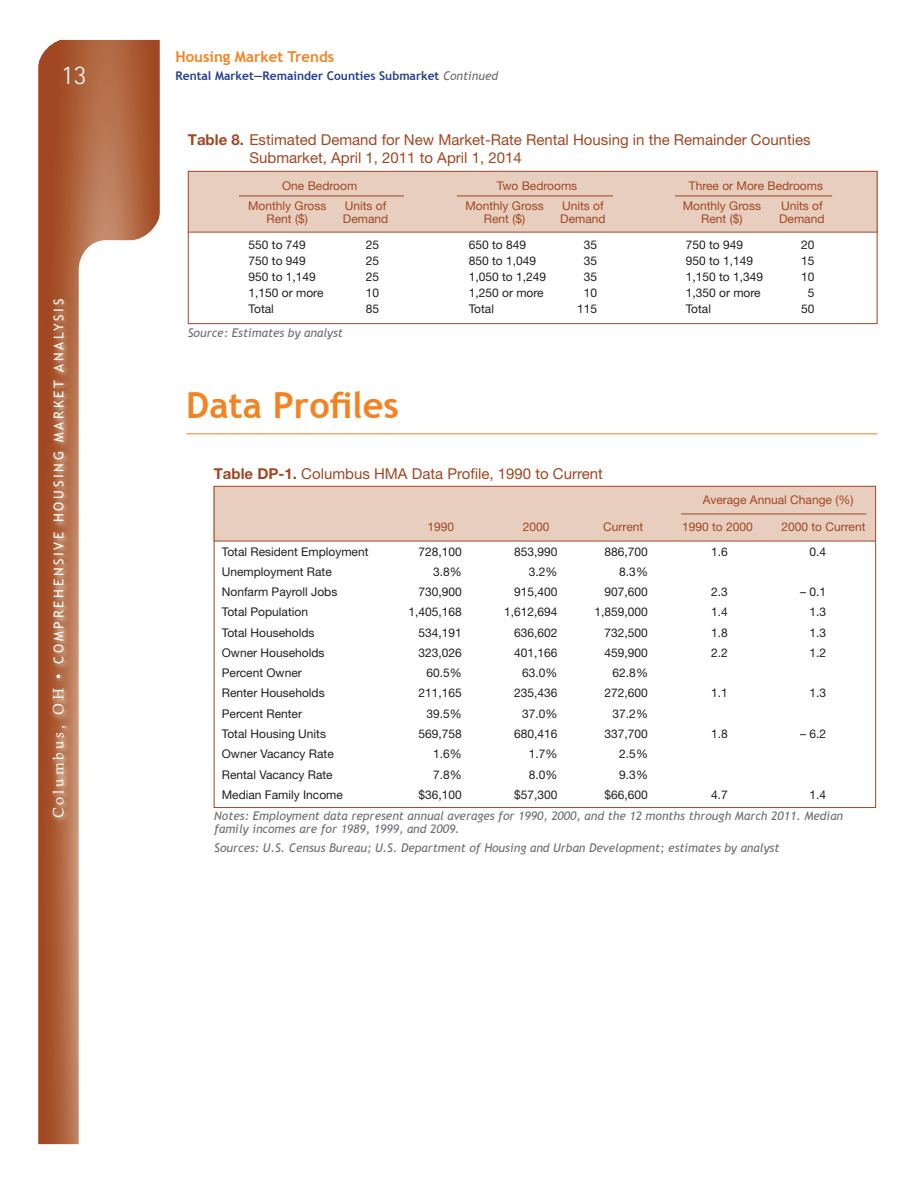
<style>
.page{position:relative;width:918px;height:1188px;background:#fff}
.page>*{position:absolute;margin:0;border:0;box-sizing:border-box;transform-origin:0 0}
.level1{font:700 36px "Trebuchet MS";color:#f58220}
.t1{font:300 27px "Rotis Sans Serif";color:#fff}
.t2{font:15px/18px "Helvetica Neue";color:#a14722}
.level2{font:700 15px "Trebuchet MS";color:#f58220}
.t3{font:13.5px "Trebuchet MS";letter-spacing:.2em;color:#fff}
.level2-2{font:12px "Helvetica Neue";color:#231f20}
.t4{font:italic 12px/13.5px "Trebuchet MS";color:#6c6d70}
.t5{font:12px "Helvetica Neue";color:#a14722}
.level2-3{font:700 12px "Trebuchet MS";color:#253f8e}
.s1{font-family:"Calisto";font-size:15px}
.s2{font-weight:400;font-style:italic;color:#6c6d70}
.s3{font-weight:700}
</style>
<div class="page">
<svg style="left:38px;top:40px;width:122px;height:1104px;background:#af633f"></svg>
<svg style="left:79px;top:240px;width:81px;height:904px"></svg>
<svg style="left:38px;top:39px;width:30px;height:30px"></svg>
<svg style="left:130px;top:210px;width:30px;height:36px"></svg>
<img style="left:46px;top:290px;width:31px;height:539px">
<div style="left:188px;top:171px;width:690px;height:61px;background:#e7cebe"></div>
<div style="left:188px;top:171px;width:690px;height:153px;border:1px solid #a14722"></div>
<hr style="left:188px;top:232px;width:690px;height:1px;background:#a14722">
<hr style="left:239px;top:196px;width:165px;height:1px;background:#a14722">
<hr style="left:457px;top:196px;width:156px;height:1px;background:#a14722">
<hr style="left:675px;top:196px;width:157px;height:1px;background:#a14722">
<div style="left:214px;top:486px;width:662px;height:55px;background:#e7cebe"></div>
<hr style="left:214px;top:541px;width:662px;height:1px;background:#a14722">
<hr style="left:186px;top:433px;width:691px;height:1px;background:#f58220">
<hr style="left:681px;top:514px;width:185px;height:1px;background:#a14722">
<h2 class="t1" style="left:61px;top:60px;width:27px">13</h2>
<p class="t3" style="left:51px;top:818px;width:521px;rotate:-90deg"><span class="s1">Columbus, OH •</span> COMPREHENSIVE HOUSING MARKET ANALYSIS</p>
<p class="level2" style="left:176px;top:47px;width:160px">Housing Market Trends</p>
<p class="level2-3" style="left:176px;top:68px;width:324px">Rental Market—Remainder Counties Submarket <span class="s2">Continued</span></p>
<p class="t2" style="left:249px;top:131px;width:563px;text-indent:-62px"><span class="s3">Table 8.</span> Estimated Demand for New Market-Rate Rental Housing in the Remainder Counties<br>Submarket, April 1, 2011 to April 1, 2014</p>
<p class="t5" style="left:282px;top:178px;width:77px">One Bedroom</p>
<p class="t5" style="left:497px;top:178px;width:82px">Two Bedrooms</p>
<p class="t5" style="left:689px;top:178px;width:136px">Three or More Bedrooms</p>
<p class="t5" style="left:248px;top:199px;width:80px">Monthly Gross</p>
<p class="t5" style="left:267px;top:212px;width:43px">Rent ($)</p>
<p class="t5" style="left:466px;top:199px;width:80px">Monthly Gross</p>
<p class="t5" style="left:484px;top:212px;width:43px">Rent ($)</p>
<p class="t5" style="left:683px;top:199px;width:80px">Monthly Gross</p>
<p class="t5" style="left:701px;top:212px;width:43px">Rent ($)</p>
<p class="t5" style="left:345px;top:199px;width:43px">Units of</p>
<p class="t5" style="left:343px;top:212px;width:47px">Demand</p>
<p class="t5" style="left:562px;top:199px;width:43px">Units of</p>
<p class="t5" style="left:560px;top:212px;width:47px">Demand</p>
<p class="t5" style="left:781px;top:199px;width:43px">Units of</p>
<p class="t5" style="left:779px;top:212px;width:47px">Demand</p>
<p class="level2-2" style="left:249px;top:238px;width:59px">550 to 749</p>
<p class="level2-2" style="left:366px;top:238px;width:15px">25</p>
<p class="level2-2" style="left:469px;top:238px;width:59px">650 to 849</p>
<p class="level2-2" style="left:584px;top:238px;width:15px">35</p>
<p class="level2-2" style="left:686px;top:238px;width:59px">750 to 949</p>
<p class="level2-2" style="left:801px;top:238px;width:15px">20</p>
<p class="level2-2" style="left:249px;top:254px;width:59px">750 to 949</p>
<p class="level2-2" style="left:366px;top:254px;width:15px">25</p>
<p class="level2-2" style="left:469px;top:254px;width:69px">850 to 1,049</p>
<p class="level2-2" style="left:584px;top:254px;width:15px">35</p>
<p class="level2-2" style="left:686px;top:254px;width:69px">950 to 1,149</p>
<p class="level2-2" style="left:801px;top:254px;width:15px">15</p>
<p class="level2-2" style="left:249px;top:270px;width:69px">950 to 1,149</p>
<p class="level2-2" style="left:366px;top:270px;width:15px">25</p>
<p class="level2-2" style="left:469px;top:270px;width:79px">1,050 to 1,249</p>
<p class="level2-2" style="left:584px;top:270px;width:15px">35</p>
<p class="level2-2" style="left:686px;top:270px;width:79px">1,150 to 1,349</p>
<p class="level2-2" style="left:801px;top:270px;width:15px">10</p>
<p class="level2-2" style="left:249px;top:286px;width:76px">1,150 or more</p>
<p class="level2-2" style="left:366px;top:286px;width:15px">10</p>
<p class="level2-2" style="left:469px;top:286px;width:76px">1,250 or more</p>
<p class="level2-2" style="left:584px;top:286px;width:15px">10</p>
<p class="level2-2" style="left:686px;top:286px;width:76px">1,350 or more</p>
<p class="level2-2" style="left:808px;top:286px;width:8px">5</p>
<p class="level2-2" style="left:249px;top:302px;width:27px">Total</p>
<p class="level2-2" style="left:366px;top:302px;width:15px">85</p>
<p class="level2-2" style="left:469px;top:302px;width:27px">Total</p>
<p class="level2-2" style="left:577px;top:302px;width:22px">115</p>
<p class="level2-2" style="left:686px;top:302px;width:27px">Total</p>
<p class="level2-2" style="left:801px;top:302px;width:15px">50</p>
<p class="t4" style="left:188px;top:326px;width:157px">Source: Estimates by analyst</p>
<p class="level1" style="left:186px;top:383px;width:214px">Data Profiles</p>
<p class="t2" style="left:214px;top:464px;width:391px"><span class="s3">Table DP-1.</span> Columbus HMA Data Profile, 1990 to Current</p>
<p class="t5" style="left:703px;top:493px;width:152px">Average Annual Change (%)</p>
<p class="t5" style="left:427px;top:520px;width:28px">1990</p>
<p class="t5" style="left:523px;top:520px;width:28px">2000</p>
<p class="t5" style="left:603px;top:520px;width:42px">Current</p>
<p class="t5" style="left:682px;top:520px;width:72px">1990 to 2000</p>
<p class="t5" style="left:781px;top:520px;width:86px">2000 to Current</p>
<p class="level2-2" style="left:222px;top:544px;width:148px">Total Resident Employment</p>
<p class="level2-2" style="left:418px;top:544px;width:45px">728,100</p>
<p class="level2-2" style="left:514px;top:544px;width:45px">853,990</p>
<p class="level2-2" style="left:605px;top:544px;width:45px">886,700</p>
<p class="level2-2" style="left:711px;top:544px;width:18px">1.6</p>
<p class="level2-2" style="left:810px;top:544px;width:18px">0.4</p>
<p class="level2-2" style="left:222px;top:564px;width:112px">Unemployment Rate</p>
<p class="level2-2" style="left:433px;top:564px;width:30px">3.8%</p>
<p class="level2-2" style="left:529px;top:564px;width:30px">3.2%</p>
<p class="level2-2" style="left:619px;top:564px;width:30px">8.3%</p>
<p class="level2-2" style="left:222px;top:585px;width:117px">Nonfarm Payroll Jobs</p>
<p class="level2-2" style="left:418px;top:585px;width:45px">730,900</p>
<p class="level2-2" style="left:514px;top:585px;width:45px">915,400</p>
<p class="level2-2" style="left:605px;top:585px;width:45px">907,600</p>
<p class="level2-2" style="left:711px;top:585px;width:18px">2.3</p>
<p class="level2-2" style="left:800px;top:585px;width:28px">– 0.1</p>
<p class="level2-2" style="left:222px;top:605px;width:88px">Total Population</p>
<p class="level2-2" style="left:408px;top:605px;width:55px">1,405,168</p>
<p class="level2-2" style="left:504px;top:605px;width:55px">1,612,694</p>
<p class="level2-2" style="left:595px;top:605px;width:55px">1,859,000</p>
<p class="level2-2" style="left:711px;top:605px;width:18px">1.4</p>
<p class="level2-2" style="left:810px;top:605px;width:18px">1.3</p>
<p class="level2-2" style="left:222px;top:625px;width:94px">Total Households</p>
<p class="level2-2" style="left:418px;top:625px;width:45px">534,191</p>
<p class="level2-2" style="left:514px;top:625px;width:45px">636,602</p>
<p class="level2-2" style="left:605px;top:625px;width:45px">732,500</p>
<p class="level2-2" style="left:711px;top:625px;width:18px">1.8</p>
<p class="level2-2" style="left:810px;top:625px;width:18px">1.3</p>
<p class="level2-2" style="left:222px;top:646px;width:104px">Owner Households</p>
<p class="level2-2" style="left:418px;top:646px;width:45px">323,026</p>
<p class="level2-2" style="left:514px;top:646px;width:45px">401,166</p>
<p class="level2-2" style="left:605px;top:646px;width:45px">459,900</p>
<p class="level2-2" style="left:711px;top:646px;width:18px">2.2</p>
<p class="level2-2" style="left:810px;top:646px;width:18px">1.2</p>
<p class="level2-2" style="left:222px;top:666px;width:82px">Percent Owner</p>
<p class="level2-2" style="left:426px;top:666px;width:37px">60.5%</p>
<p class="level2-2" style="left:522px;top:666px;width:37px">63.0%</p>
<p class="level2-2" style="left:613px;top:666px;width:37px">62.8%</p>
<p class="level2-2" style="left:222px;top:686px;width:104px">Renter Households</p>
<p class="level2-2" style="left:418px;top:686px;width:45px">211,165</p>
<p class="level2-2" style="left:514px;top:686px;width:45px">235,436</p>
<p class="level2-2" style="left:605px;top:686px;width:45px">272,600</p>
<p class="level2-2" style="left:711px;top:686px;width:18px">1.1</p>
<p class="level2-2" style="left:810px;top:686px;width:18px">1.3</p>
<p class="level2-2" style="left:222px;top:706px;width:82px">Percent Renter</p>
<p class="level2-2" style="left:426px;top:706px;width:37px">39.5%</p>
<p class="level2-2" style="left:522px;top:706px;width:37px">37.0%</p>
<p class="level2-2" style="left:613px;top:706px;width:37px">37.2%</p>
<p class="level2-2" style="left:222px;top:727px;width:106px">Total Housing Units</p>
<p class="level2-2" style="left:418px;top:727px;width:45px">569,758</p>
<p class="level2-2" style="left:514px;top:727px;width:45px">680,416</p>
<p class="level2-2" style="left:605px;top:727px;width:45px">337,700</p>
<p class="level2-2" style="left:711px;top:727px;width:18px">1.8</p>
<p class="level2-2" style="left:800px;top:727px;width:28px">– 6.2</p>
<p class="level2-2" style="left:222px;top:747px;width:114px">Owner Vacancy Rate</p>
<p class="level2-2" style="left:433px;top:747px;width:30px">1.6%</p>
<p class="level2-2" style="left:529px;top:747px;width:30px">1.7%</p>
<p class="level2-2" style="left:619px;top:747px;width:30px">2.5%</p>
<p class="level2-2" style="left:222px;top:767px;width:112px">Rental Vacancy Rate</p>
<p class="level2-2" style="left:433px;top:767px;width:30px">7.8%</p>
<p class="level2-2" style="left:529px;top:767px;width:30px">8.0%</p>
<p class="level2-2" style="left:619px;top:767px;width:30px">9.3%</p>
<p class="level2-2" style="left:222px;top:787px;width:123px">Median Family Income</p>
<p class="level2-2" style="left:418px;top:787px;width:45px">$36,100</p>
<p class="level2-2" style="left:514px;top:787px;width:45px">$57,300</p>
<p class="level2-2" style="left:605px;top:787px;width:45px">$66,600</p>
<p class="level2-2" style="left:711px;top:787px;width:18px">4.7</p>
<p class="level2-2" style="left:810px;top:787px;width:18px">1.4</p>
<p class="t4" style="left:214px;top:809px;width:630px">Notes: Employment data represent annual averages for 1990, 2000, and the 12 months through March 2011. Median family incomes are for 1989, 1999, and 2009.</p>
<p class="t4" style="left:214px;top:841px;width:567px">Sources: U.S. Census Bureau; U.S. Department of Housing and Urban Development; estimates by analyst</p>
</div>
